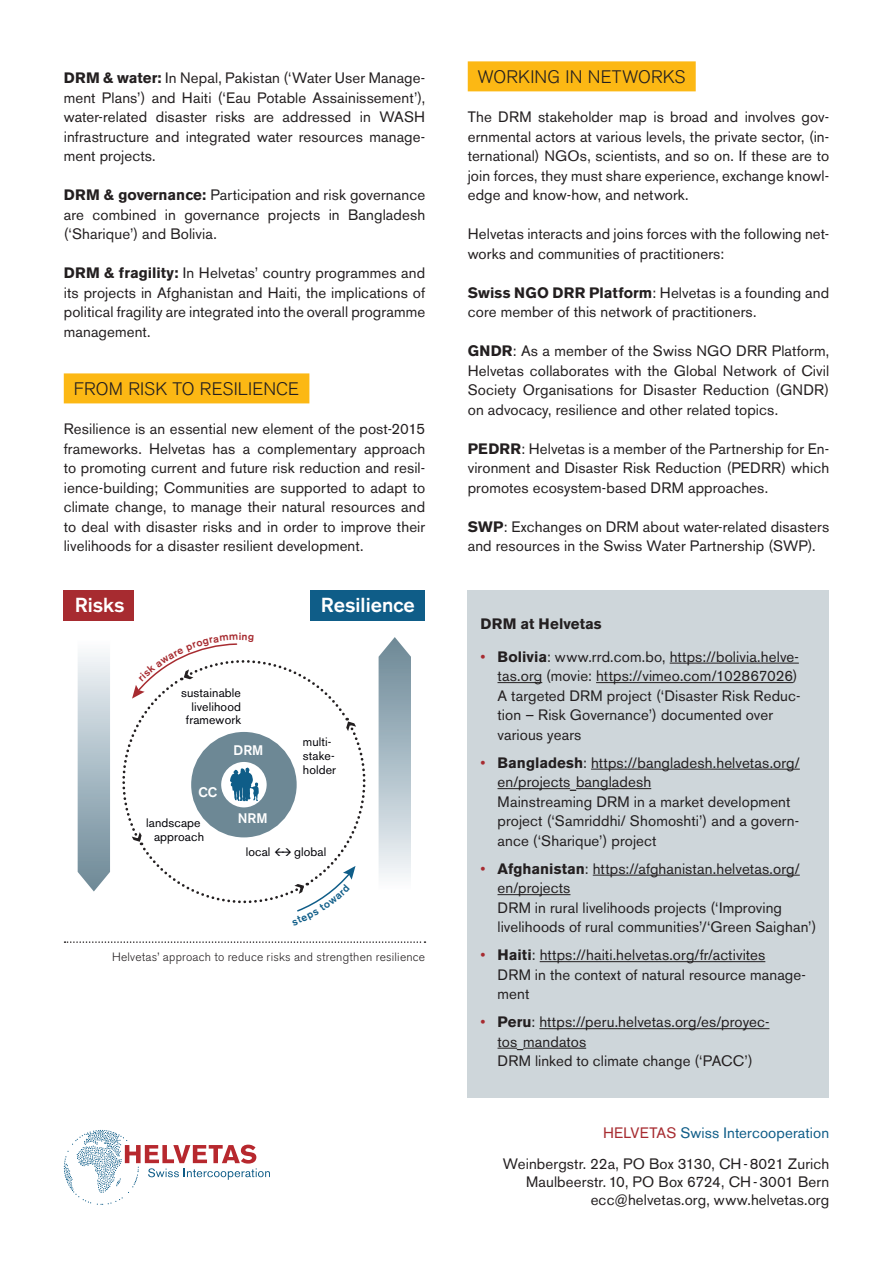
<style>
.page{position:relative;width:893px;height:1263px;background:#fff}
.page>*{position:absolute;margin:0;border:0;box-sizing:border-box;transform-origin:0 0}
.t1{font:500 20.1px "Akzidenz Grotesk BE";color:#fff}
.t2{font:300 18px "Akzidenz Grotesk BE";letter-spacing:.01em;color:#231f20}
.t3{font:15px/19.5px "Akzidenz Grotesk BE";letter-spacing:.01em;color:#231f20}
.t4{font:700 15px "Akzidenz Grotesk BE";letter-spacing:.005em;color:#231f20}
.t5{font:500 13.8px "Akzidenz Grotesk BE";color:#fff}
.t6{font:12.3px/13.8px "Akzidenz Grotesk BE";letter-spacing:.01em;color:#010106;text-align:right}
.t7{font:300 12px "Akzidenz Grotesk BE";letter-spacing:.02em;color:#231f20}
.t8{font:500 10.5px "Akzidenz Grotesk BE";color:#a72b30}
.s1{font-weight:700}
.s2{color:#a72b30}
.s3{color:#0f5d88}
</style>
<div class="page">
<svg style="left:64px;top:1130px;width:206px;height:75px"></svg>
<div style="left:64px;top:373px;width:245px;height:30px;background:#fcb814"></div>
<div style="left:468px;top:61px;width:228px;height:30px;background:#fcb814"></div>
<svg style="left:65px;top:941px;width:360px;height:2px"></svg>
<div style="left:468px;top:590px;width:361px;height:507px;background:#ced6da"></div>
<hr style="left:670px;top:663px;width:129px;height:1px;background:#231f20">
<hr style="left:497px;top:682px;width:45px;height:1px;background:#231f20">
<hr style="left:596px;top:682px;width:197px;height:1px;background:#231f20">
<hr style="left:591px;top:769px;width:209px;height:1px;background:#231f20">
<hr style="left:497px;top:788px;width:73px;height:1px;background:#231f20">
<hr style="left:576px;top:788px;width:75px;height:1px;background:#231f20">
<hr style="left:593px;top:875px;width:207px;height:1px;background:#231f20">
<hr style="left:497px;top:894px;width:73px;height:1px;background:#231f20">
<hr style="left:540px;top:961px;width:225px;height:1px;background:#231f20">
<hr style="left:539px;top:1028px;width:230px;height:1px;background:#231f20">
<svg style="left:497px;top:1048px;width:26px;height:2px"></svg>
<hr style="left:523px;top:1048px;width:63px;height:1px;background:#231f20">
<div style="left:310px;top:590px;width:115px;height:31px;background:#0f5d88"></div>
<div style="left:64px;top:590px;width:70px;height:31px;background:#a72b30"></div>
<svg style="left:78px;top:637px;width:333px;height:275px"></svg>
<p class="t3" style="left:64px;top:68px;width:363px;text-align:justify"><span class="s1">DRM &amp; water:</span> In Nepal, Pakistan (‘Water User Manage&shy;ment Plans’) and Haiti (‘Eau Potable Assainissement’), water-related disaster risks are addressed in WASH infrastructure and integrated water resources manage&shy;ment projects.</p>
<p class="t3" style="left:64px;top:185px;width:363px;text-align:justify"><span class="s1">DRM &amp; governance:</span> Participation and risk governance are combined in governance projects in Bangladesh (‘Sharique’) and Bolivia.</p>
<p class="t3" style="left:64px;top:263px;width:363px;text-align:justify"><span class="s1">DRM &amp; fragility:</span> In Helvetas’ country programmes and its projects in Afghanistan and Haiti, the implications of political fragility are integrated into the overall programme management.</p>
<p class="t2" style="left:74px;top:379px;width:227px">FROM RISK TO RESILIENCE</p>
<p class="t3" style="left:64px;top:419px;width:363px;text-align:justify">Resilience is an essential new element of the post-2015 frameworks. Helvetas has a complementary approach to promoting current and future risk reduction and resil&shy;ience-building; Communities are supported to adapt to climate change, to manage their natural resources and to deal with disaster risks and in order to improve their livelihoods for a disaster resilient development.</p>
<h1 class="t1" style="left:75px;top:593px;width:51px">Risks</h1>
<h1 class="t1" style="left:321px;top:593px;width:96px">Resilience</h1>
<p class="t8" style="left:239px;top:630px;width:4px">i</p>
<p class="t6" style="left:181px;top:686px;width:61px">sustainable livelihood framework</p>
<p class="t5" style="left:198px;top:784px;width:20px">CC</p>
<p class="t6" style="left:146px;top:816px;width:59px">landscape approach</p>
<p class="t5" style="left:234px;top:742px;width:31px">DRM</p>
<p class="t5" style="left:238px;top:810px;width:31px">NRM</p>
<p class="t6" style="left:303px;top:735px;width:35px;text-align:left">multi&shy;stake&shy;holder</p>
<p class="t6" style="left:246px;top:844px;width:82px">local → global</p>
<p class="t7" style="left:112px;top:950px;width:315px">Helvetas’ approach to reduce risks and strengthen resilience</p>
<p class="t2" style="left:478px;top:67px;width:209px">WORKING IN NETWORKS</p>
<p class="t3" style="left:468px;top:107px;width:363px;text-align:justify">The DRM stakeholder map is broad and involves gov&shy;ernmental actors at various levels, the private sector, (in&shy;ternational) NGOs, scientists, and so on. If these are to join forces, they must share experience, exchange knowl&shy;edge and know-how, and network.</p>
<p class="t3" style="left:468px;top:224px;width:363px">Helvetas interacts and joins forces with the following net&shy;works and communities of practitioners:</p>
<p class="t3" style="left:468px;top:283px;width:363px"><span class="s1">Swiss NGO DRR Platform</span>: Helvetas is a founding and core member of this network of practitioners.</p>
<p class="t3" style="left:468px;top:341px;width:363px;text-align:justify"><span class="s1">GNDR</span>: As a member of the Swiss NGO DRR Platform, Helvetas collaborates with the Global Network of Civil Society Organisations for Disaster Reduction (GNDR) on advocacy, resilience and other related topics.</p>
<p class="t3" style="left:468px;top:439px;width:363px;text-align:justify"><span class="s1">PEDRR</span>: Helvetas is a member of the Partnership for En&shy;vironment and Disaster Risk Reduction (PEDRR) which promotes ecosystem-based DRM approaches.</p>
<p class="t3" style="left:468px;top:517px;width:363px"><span class="s1">SWP</span>: Exchanges on DRM about water-related disasters and resources in the Swiss Water Partnership (SWP).</p>
<p class="t4" style="left:480px;top:615px;width:123px">DRM at Helvetas</p>
<p class="t3" style="left:497px;top:647px;width:305px;text-indent:-17px"><span class="s2">•</span> <span class="s1">Bolivia</span>: www.rrd.com.bo, https://bolivia.helve&shy;tas.org (movie: https://vimeo.com/102867026)<br>A targeted DRM project (‘Disaster Risk Reduc&shy;tion – Risk Governance’) documented over various years</p>
<p class="t3" style="left:497px;top:753px;width:304px;text-indent:-17px"><span class="s2">•</span> <span class="s1">Bangladesh</span>: https://bangladesh.helvetas.org/ en/projects_bangladesh<br>Mainstreaming DRM in a market development project (‘Samriddhi/ Shomoshti’) and a govern&shy;ance (‘Sharique’) project</p>
<p class="t3" style="left:497px;top:859px;width:320px;text-indent:-17px"><span class="s2">•</span> <span class="s1">Afghanistan</span>: https://afghanistan.helvetas.org/ en/projects<br>DRM in rural livelihoods projects (‘Improving livelihoods of rural communities’/‘Green Saighan’)</p>
<p class="t3" style="left:497px;top:945px;width:310px;text-indent:-17px"><span class="s2">•</span> <span class="s1">Haiti</span>: https://haiti.helvetas.org/fr/activites<br>DRM in the context of natural resource manage&shy;ment</p>
<p class="t3" style="left:497px;top:1012px;width:273px;text-indent:-17px"><span class="s2">•</span> <span class="s1">Peru</span>: https://peru.helvetas.org/es/proyec&shy;tos_mandatos<br>DRM linked to climate change (‘PACC’)</p>
<p class="t3" style="left:503px;top:1117px;width:328px;line-height:30.8px;text-align:right"><span class="s2">HELVETAS</span> <span class="s3">Swiss Intercooperation<br></span>Weinbergstr. 22a, PO Box 3130, CH-8021 Zurich</p>
<p class="t3" style="left:526px;top:1172px;width:305px;line-height:18px;text-align:right">Maulbeerstr. 10, PO Box 6724, CH-3001 Bern ecc@helvetas.org, www.helvetas.org</p>
</div>
